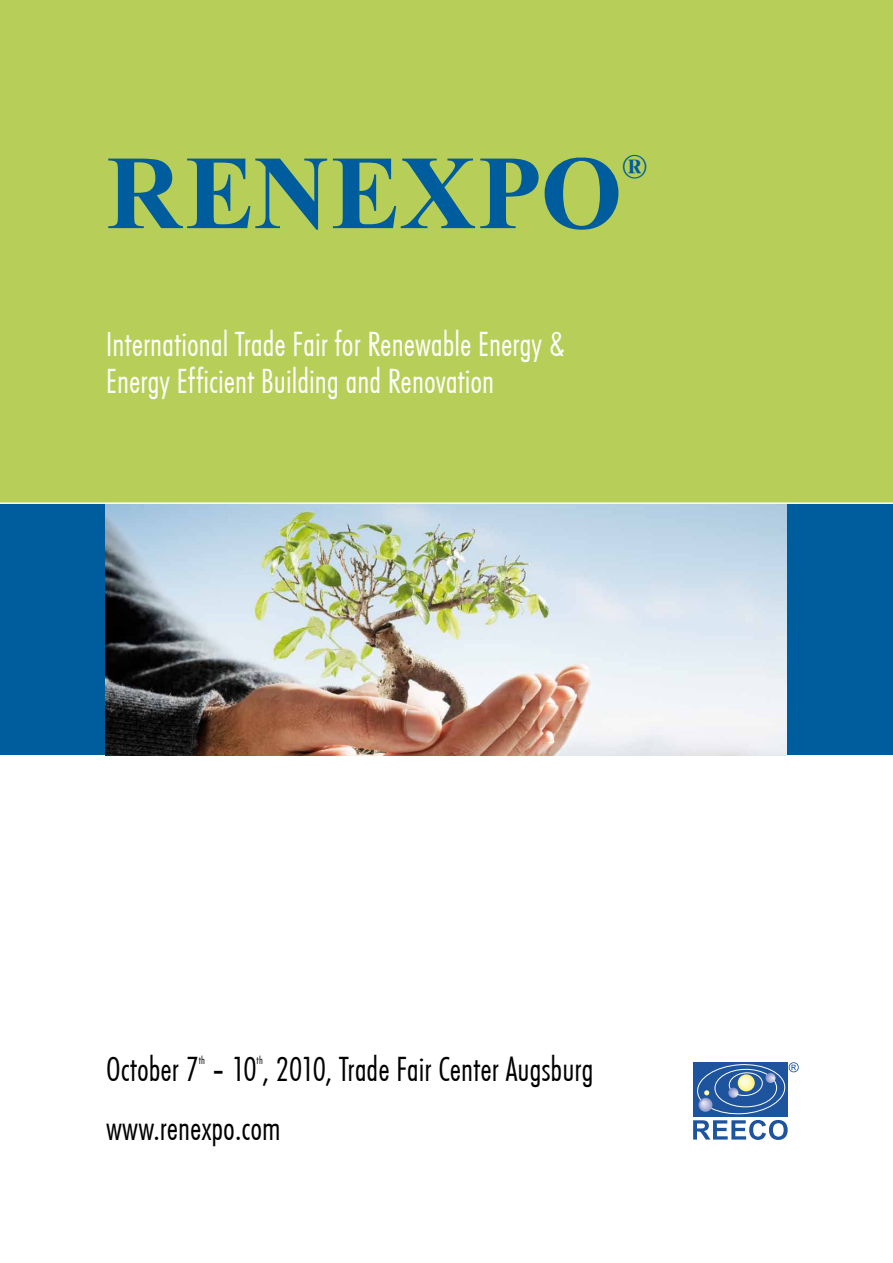
<style>
.page{position:relative;width:893px;height:1263px;background:#fff}
.page>*{position:absolute;margin:0;border:0;box-sizing:border-box;transform-origin:0 0}
.t1{font:700 105px "Times New Roman";color:#005d9d}
.t2{font:36px/37.5px "Futura T Lig Con";color:#fff}
.t3{font:36px "Futura T Lig Con";color:#000}
.t4{font:700 33.6px "Times New Roman";color:#005d9d}
.t5{font:11.55px "Futura T Lig Con";color:#000}
</style>
<div class="page">
<div style="left:0;top:0;width:893px;height:503px;background:#b7cf59"></div>
<div style="left:0;top:503px;width:893px;height:252px;background:#005d9d"></div>
<img style="left:106px;top:504px;width:680px;height:251px">
<hr style="left:0;top:502px;width:893px;height:2px;background:#fff">
<svg style="left:693px;top:1062px;width:106px;height:78px"></svg>
<h1 class="t1" style="left:106px;top:120px;width:517px">RENEXPO</h1>
<p class="t4" style="left:622px;top:143px;width:27px">®</p>
<p class="t2" style="left:106px;top:326px;width:460px">International Trade Fair for Renewable Energy &amp;<br>Energy Efficient Building and Renovation</p>
<p class="t3" style="left:106px;top:1050px;width:489px">October 7 – 10 , 2010, Trade Fair Center Augsburg</p>
<p class="t5" style="left:199px;top:1054px;width:8px">th</p>
<p class="t5" style="left:257px;top:1054px;width:8px">th</p>
<p class="t3" style="left:106px;top:1109px;width:176px">www.renexpo.com</p>
</div>
